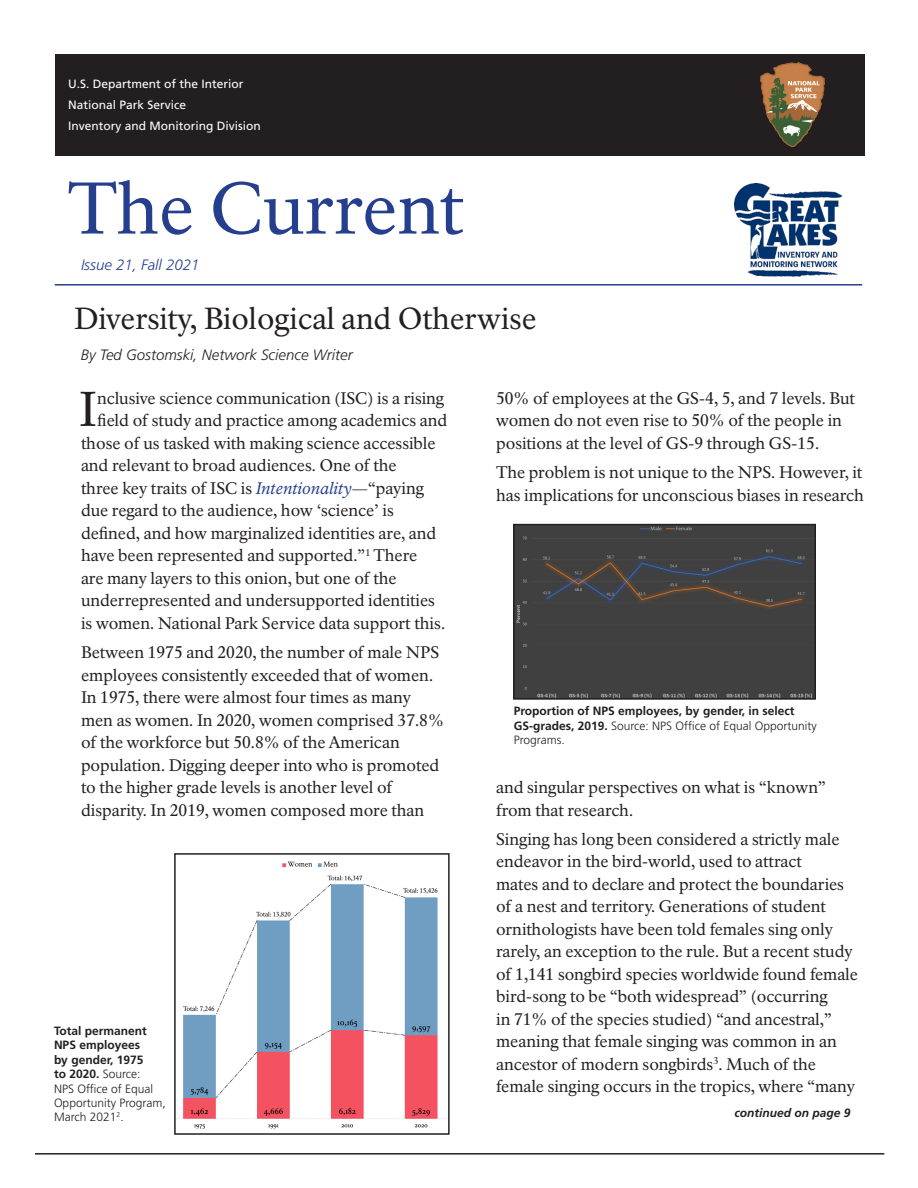
<style>
.page{position:relative;width:918px;height:1188px;background:#fff}
.page>*{position:absolute;margin:0;border:0;box-sizing:border-box;transform-origin:0 0}
.Newsletter_Title{font:72px "NPS Rawlinson OT";letter-spacing:-.005em;color:#253f8e}
.Newsletter_First_Par{font:48.15px "NPS Rawlinson OT";color:#231f20}
.Article_Title{font:30px "NPS Rawlinson OT";color:#231f20}
.Newsletter_Body_Text{font:16.5px/22.5px "NPS Rawlinson OT";letter-spacing:-.005em;color:#231f20}
.Newsletter_First_Par-2{font:16.5px "NPS Rawlinson OT";letter-spacing:-.005em;color:#231f20}
.Article_byline{font:italic 300 15px "Frutiger LT Std";color:#231f20}
.Newsletter-issue_dat{font:italic 300 15px "Frutiger LT Std";color:#253f8e}
.Caption_Text{font:700 12px/14.4px "Frutiger LT Std";color:#231f20}
.Caption_Text-2{font:300 12px/14.4px "Frutiger LT Std";color:#231f20}
.Newsletter_Banner-le{font:12px "Frutiger LT Std";color:#fff}
.t1{font:italic 700 12px "Frutiger LT Std";color:#231f20}
.s1{font-style:italic;color:#253f8e}
.s2{font-weight:300}
.s3{font-weight:700}
</style>
<div class="page">
<hr style="left:35px;top:1153px;width:849px;height:2px;background:#231f20">
<div style="left:55px;top:54px;width:809px;height:101px;background:#231f20"></div>
<img style="left:760px;top:62px;width:65px;height:85px">
<hr style="left:55px;top:284px;width:807px;height:2px;background:#253f8e">
<img style="left:734px;top:183px;width:109px;height:94px">
<img style="left:177px;top:861px;width:270px;height:268px">
<div style="left:174px;top:853px;width:276px;height:282px;border:2px solid #231f20"></div>
<img style="left:516px;top:527px;width:297px;height:170px">
<div style="left:513px;top:524px;width:303px;height:176px;border:2px solid #231f20"></div>
<p class="Newsletter_Banner-le" style="left:68px;top:77px;width:177px">U.S. Department of the Interior</p>
<p class="Newsletter_Banner-le" style="left:68px;top:98px;width:120px">National Park Service</p>
<p class="Newsletter_Banner-le" style="left:68px;top:119px;width:194px">Inventory and Monitoring Division</p>
<p class="Newsletter_Title" style="left:68px;top:165px;width:398px">The Current</p>
<p class="Newsletter-issue_dat" style="left:81px;top:256px;width:120px">Issue 21, Fall 2021</p>
<p class="Article_Title" style="left:74px;top:300px;width:464px">Diversity, Biological and Otherwise</p>
<p class="Article_byline" style="left:81px;top:346px;width:273px">By Ted Gostomski, Network Science Writer</p>
<p class="Newsletter_First_Par" style="left:79px;top:380px;width:19px">I</p>
<p class="Newsletter_First_Par-2" style="left:97px;top:388px;width:349px">nclusive science communication (ISC) is a rising</p>
<p class="Newsletter_Body_Text" style="left:496px;top:387px;width:360px">50% of employees at the GS-4, 5, and 7 levels. But women do not even rise to 50% of the people in positions at the level of GS-9 through GS-15.</p>
<p class="Newsletter_Body_Text" style="left:496px;top:461px;width:369px">The problem is not unique to the NPS. However, it has implications for unconscious biases in research</p>
<p class="Newsletter_First_Par-2" style="left:97px;top:411px;width:352px">field of study and practice among academics and</p>
<p class="Newsletter_First_Par-2" style="left:81px;top:433px;width:356px">those of us tasked with making science accessible</p>
<p class="Newsletter_First_Par-2" style="left:81px;top:456px;width:317px">and relevant to broad audiences. One of the</p>
<p class="Newsletter_First_Par-2" style="left:81px;top:478px;width:345px">three key traits of ISC is <span class="s1">Intentionality</span>—“paying</p>
<p class="Newsletter_First_Par-2" style="left:81px;top:501px;width:314px">due regard to the audience, how ‘science’ is</p>
<p class="Newsletter_First_Par-2" style="left:81px;top:523px;width:357px">defined, and how marginalized identities are, and</p>
<p class="Newsletter_First_Par-2" style="left:81px;top:546px;width:338px">have been represented and supported.”<sup>1</sup> There</p>
<p class="Newsletter_First_Par-2" style="left:81px;top:568px;width:317px">are many layers to this onion, but one of the</p>
<p class="Newsletter_First_Par-2" style="left:81px;top:591px;width:355px">underrepresented and undersupported identities</p>
<p class="Newsletter_First_Par-2" style="left:81px;top:613px;width:366px">is women. National Park Service data support this.</p>
<p class="Newsletter_Body_Text" style="left:81px;top:641px;width:364px">Between 1975 and 2020, the number of male NPS employees consistently exceeded that of women.<br>In 1975, there were almost four times as many men as women. In 2020, women comprised 37.8% of the workforce but 50.8% of the American population. Digging deeper into who is promoted to the higher grade levels is another level of disparity. In 2019, women composed more than</p>
<p class="Caption_Text" style="left:514px;top:704px;width:304px">Proportion of NPS employees, by gender, in select<br>GS-grades, 2019. <span class="s2">Source: NPS Office of Equal Opportunity<br>Programs.</span></p>
<p class="Newsletter_Body_Text" style="left:496px;top:776px;width:331px">and singular perspectives on what is “known” from that research.</p>
<p class="Newsletter_Body_Text" style="left:496px;top:828px;width:363px">Singing has long been considered a strictly male endeavor in the bird-world, used to attract<br>mates and to declare and protect the boundaries of a nest and territory. Generations of student ornithologists have been told females sing only rarely, an exception to the rule. But a recent study of 1,141 songbird species worldwide found female bird-song to be “both widespread” (occurring<br>in 71% of the species studied) “and ancestral,” meaning that female singing was common in an ancestor of modern songbirds<sup>3</sup>. Much of the female singing occurs in the tropics, where “many</p>
<p class="Caption_Text-2" style="left:54px;top:1024px;width:113px"><span class="s3">Total permanent<br>NPS employees<br>by gender, 1975<br>to 2020.</span> Source:<br>NPS Office of Equal<br>Opportunity Program,<br>March 2021<sup>2</sup>.</p>
<p class="t1" style="left:734px;top:1106px;width:118px">continued on page 9</p>
</div>
